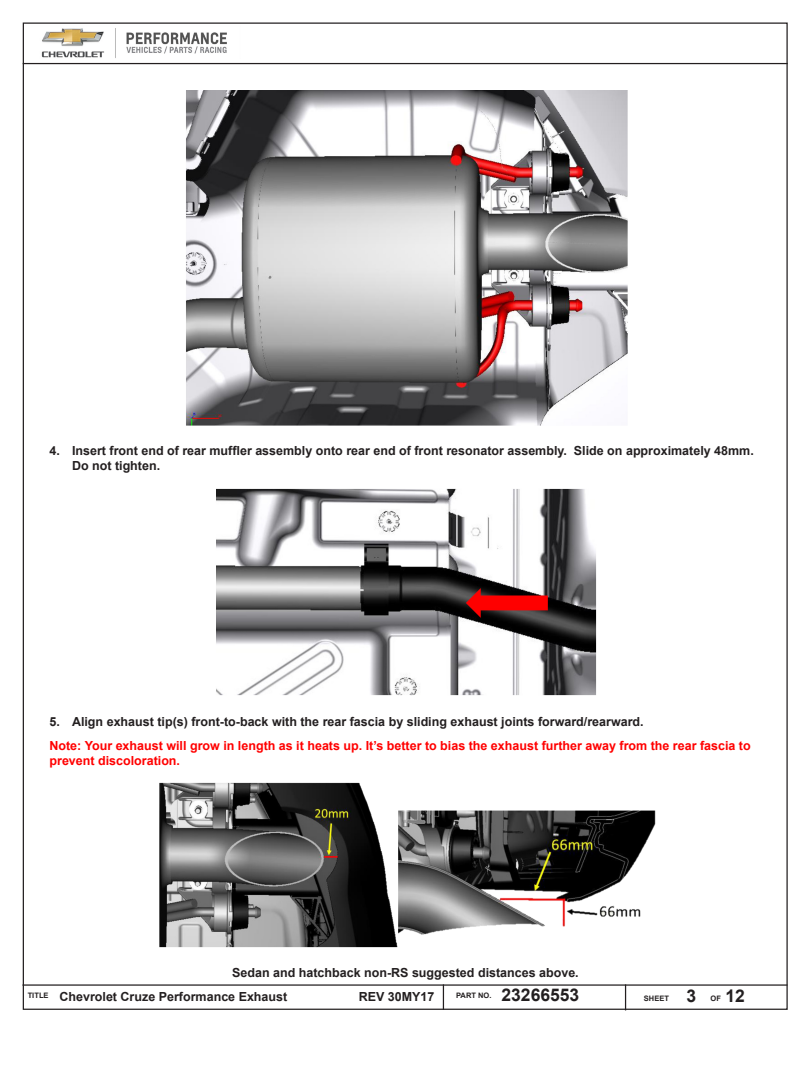
<style>
.page{position:relative;width:810px;height:1080px;background:#fff}
.page>*{position:absolute;margin:0;border:0;box-sizing:border-box;transform-origin:0 0}
.t1{font:700 17.5px "Arial";color:#231f20}
.para_text_italic{font:700 12.5px/15px "Arial";color:#231f20}
.para_text_italic-2{font:700 12.5px/15px "Arial";color:#f00}
.t2{font:700 7.5px "Arial";color:#231f20}
</style>
<div class="page">
<hr style="left:22px;top:984px;width:766px;height:2px;background:#231f20">
<svg style="left:443px;top:984px;width:1px;height:26px"></svg>
<svg style="left:625px;top:984px;width:1px;height:26px"></svg>
<hr style="left:23px;top:63px;width:765px;height:1px;background:#231f20">
<img style="left:41px;top:28px;width:186px;height:30px">
<img style="left:186px;top:91px;width:442px;height:335px">
<img style="left:216px;top:488px;width:381px;height:208px">
<img style="left:159px;top:782px;width:497px;height:166px">
<p class="para_text_italic" style="left:72px;top:444px;width:683px;text-indent:-22px">4. Insert front end of rear muffler assembly onto rear end of front resonator assembly. Slide on approximately 48mm.<br>Do not tighten.</p>
<p class="para_text_italic" style="left:49px;top:714px;width:596px">5. Align exhaust tip(s) front-to-back with the rear fascia by sliding exhaust joints forward/rearward.</p>
<p class="para_text_italic-2" style="left:49px;top:738px;width:703px">Note: Your exhaust will grow in length as it heats up. It’s better to bias the exhaust further away from the rear fascia to prevent discoloration.</p>
<p class="para_text_italic" style="left:232px;top:965px;width:348px">Sedan and hatchback non-RS suggested distances above.</p>
<p class="para_text_italic" style="left:28px;top:989px;width:261px"><sup>TITLE</sup> Chevrolet Cruze Performance Exhaust</p>
<p class="para_text_italic" style="left:359px;top:989px;width:77px">REV 30MY17</p>
<p class="t2" style="left:456px;top:991px;width:37px">PART NO.</p>
<h1 class="t1" style="left:502px;top:983px;width:79px">23266553</h1>
<p class="t2" style="left:644px;top:993px;width:27px">SHEET</p>
<p class="t2" style="left:711px;top:993px;width:12px">OF</p>
<h1 class="t1" style="left:687px;top:985px;width:11px">3</h1>
<h1 class="t1" style="left:726px;top:985px;width:21px">12</h1>
</div>
